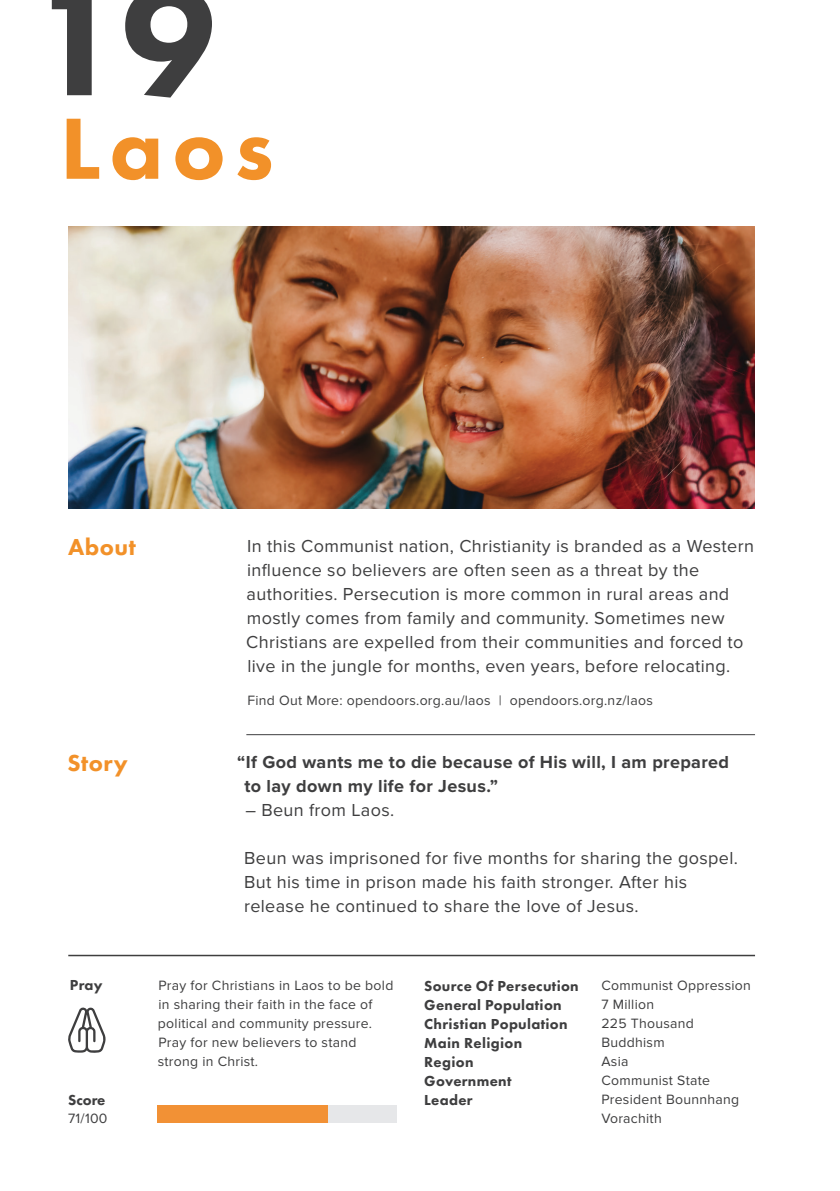
<style>
.page{position:relative;width:840px;height:1191px;background:#fff}
.page>*{position:absolute;margin:0;border:0;box-sizing:border-box;transform-origin:0 0}
.t1{font:800 160px "Futura PT";color:#3e3e3f}
.t2{font:800 90px "Futura PT";color:#f29129}
.t3{font:800 24px "Futura PT";letter-spacing:.02em;color:#f29129}
.t4{font:18px/24px "Proxima Nova";letter-spacing:.02em;color:#3e3e3f}
.t5{font:700 18px/24px "Proxima Nova";letter-spacing:.02em;color:#3e3e3f}
.t6{font:800 15px/19px "Futura PT";letter-spacing:.02em;color:#3e3e3f}
.t7{font:14px/19px "Proxima Nova";letter-spacing:.02em;color:#3e3e3f}
</style>
<div class="page">
<hr style="left:246px;top:734px;width:508px;height:1px;background:#3e3e3f">
<img style="left:68px;top:227px;width:686px;height:281px">
<svg style="left:68px;top:1007px;width:38px;height:45px"></svg>
<hr style="left:68px;top:954px;width:686px;height:2px;background:#3e3e3f">
<div style="left:157px;top:1105px;width:240px;height:17px;background:#e6e7e9"></div>
<div style="left:157px;top:1105px;width:170px;height:17px;background:#f29135"></div>
<h1 class="t1" style="left:30px;top:-58px;width:188px">19</h1>
<h2 class="t2" style="left:60px;top:92px;width:215px">Laos</h2>
<h3 class="t3" style="left:68px;top:532px;width:69px">About</h3>
<p class="t4" style="left:246px;top:534px;width:509px">In this Communist nation, Christianity is branded as a Western influence so believers are often seen as a threat by the authorities. Persecution is more common in rural areas and mostly comes from family and community. Sometimes new Christians are expelled from their communities and forced to live in the jungle for months, even years, before relocating.</p>
<p class="t7" style="left:247px;top:691px;width:406px">Find Out More: opendoors.org.au/laos | opendoors.org.nz/laos</p>
<h3 class="t3" style="left:67px;top:748px;width:62px">Story</h3>
<p class="t5" style="left:244px;top:750px;width:486px;text-indent:-7px">“If God wants me to die because of His will, I am prepared to lay down my life for Jesus.”</p>
<p class="t4" style="left:245px;top:798px;width:150px">– Beun from Laos.</p>
<p class="t4" style="left:244px;top:846px;width:495px">Beun was imprisoned for five months for sharing the gospel.<br>But his time in prison made his faith stronger. After his release he continued to share the love of Jesus.</p>
<p class="t6" style="left:424px;top:976px;width:156px">Source Of Persecution<br>General Population<br>Christian Population<br>Main Religion<br>Region<br>Government<br>Leader</p>
<p class="t6" style="left:70px;top:975px;width:34px">Pray</p>
<p class="t7" style="left:158px;top:976px;width:237px">Pray for Christians in Laos to be bold in sharing their faith in the face of political and community pressure.<br>Pray for new believers to stand strong in Christ.</p>
<p class="t7" style="left:601px;top:976px;width:151px">Communist Oppression<br>7 Million<br>225 Thousand<br>Buddhism<br>Asia<br>Communist State<br>President Bounnhang<br>Vorachith</p>
<p class="t6" style="left:68px;top:1090px;width:39px">Score</p>
<p class="t7" style="left:68px;top:1108px;width:41px">71/100</p>
</div>
